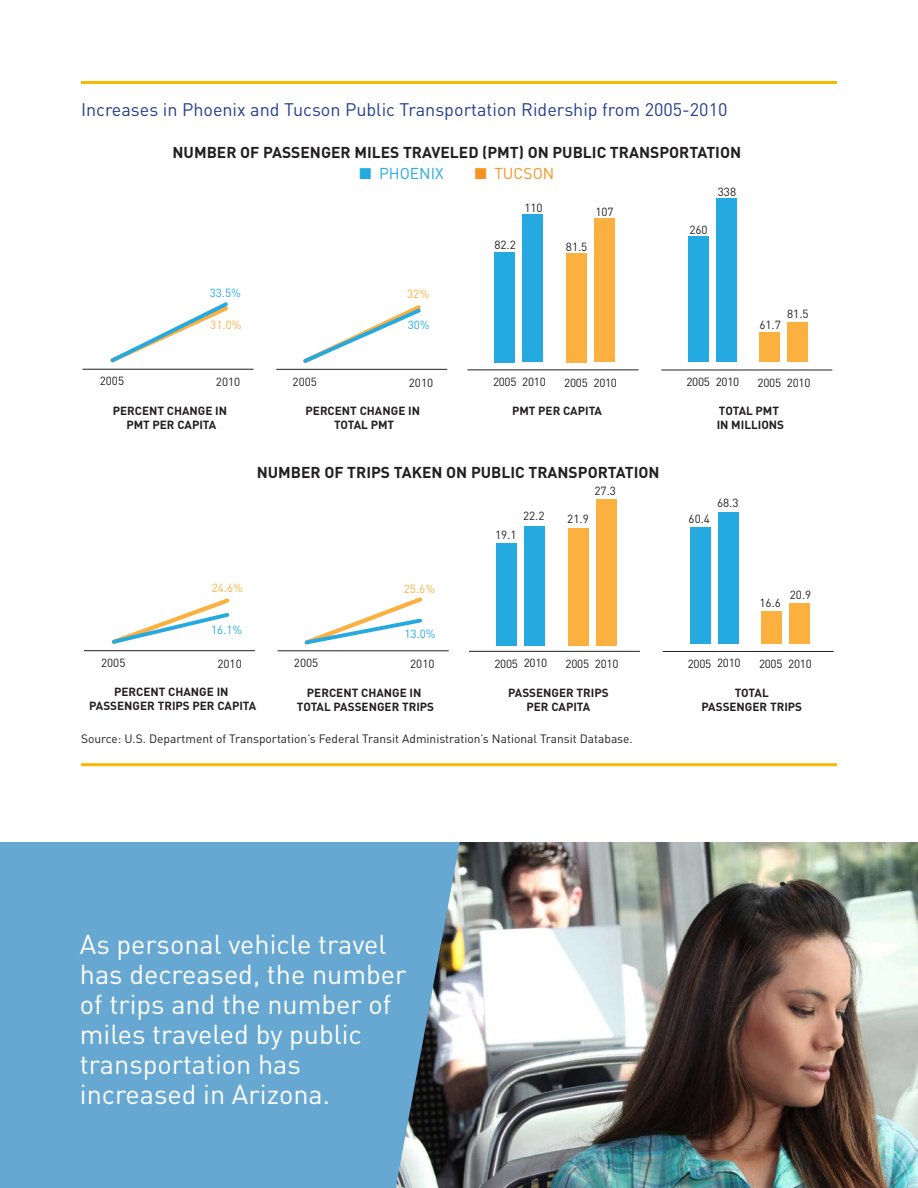
<style>
.page{position:relative;width:918px;height:1188px;background:#fff}
.page>*{position:absolute;margin:0;border:0;box-sizing:border-box;transform-origin:0 0}
.RTF{font:27px/30px "DIN";color:#fff}
.A_Head{font:18px "DIN";color:#253f8e}
.t1{font:700 15.6px "DIN";color:#231f20}
.t2{font:15.6px "DIN";color:#24aae1}
.t3{font:15.6px "DIN";color:#f7931d}
.t4{font:12px "DIN";color:#231f20}
.t5{font:700 11.7px/14.1px "DIN";color:#231f20;text-align:center}
.t6{font:11.7px "DIN";letter-spacing:-.025em;color:#231f20}
.t7{font:11.7px "DIN";color:#24aae1}
.t8{font:11.7px "DIN";color:#fbb03f}
</style>
<div class="page">
<svg style="left:110px;top:302px;width:118px;height:61px"></svg>
<svg style="left:303px;top:305px;width:118px;height:58px"></svg>
<div style="left:716px;top:198px;width:20px;height:164px;background:#24aae1"></div>
<div style="left:787px;top:322px;width:21px;height:40px;background:#fbb03f"></div>
<div style="left:688px;top:236px;width:20px;height:126px;background:#24aae1"></div>
<div style="left:759px;top:332px;width:21px;height:30px;background:#fbb03f"></div>
<div style="left:523px;top:215px;width:20px;height:147px;background:#24aae1"></div>
<div style="left:594px;top:219px;width:20px;height:143px;background:#fbb03f"></div>
<div style="left:494px;top:252px;width:21px;height:110px;background:#24aae1"></div>
<div style="left:566px;top:253px;width:20px;height:109px;background:#fbb03f"></div>
<hr style="left:83px;top:369px;width:171px;height:1px;background:#231f20">
<hr style="left:276px;top:369px;width:171px;height:1px;background:#231f20">
<hr style="left:468px;top:369px;width:171px;height:1px;background:#231f20">
<hr style="left:661px;top:370px;width:171px;height:1px;background:#231f20">
<svg style="left:111px;top:598px;width:119px;height:46px"></svg>
<svg style="left:304px;top:597px;width:119px;height:48px"></svg>
<div style="left:718px;top:512px;width:20px;height:131px;background:#24aae1"></div>
<div style="left:789px;top:603px;width:21px;height:40px;background:#fbb03f"></div>
<div style="left:690px;top:527px;width:20px;height:116px;background:#24aae1"></div>
<div style="left:761px;top:611px;width:21px;height:32px;background:#fbb03f"></div>
<div style="left:525px;top:527px;width:20px;height:119px;background:#24aae1"></div>
<div style="left:596px;top:500px;width:20px;height:146px;background:#fbb03f"></div>
<div style="left:496px;top:544px;width:21px;height:102px;background:#24aae1"></div>
<div style="left:568px;top:528px;width:20px;height:118px;background:#fbb03f"></div>
<hr style="left:84px;top:650px;width:171px;height:1px;background:#231f20">
<hr style="left:278px;top:650px;width:171px;height:1px;background:#231f20">
<hr style="left:469px;top:651px;width:171px;height:1px;background:#231f20">
<hr style="left:663px;top:651px;width:171px;height:1px;background:#231f20">
<hr style="left:81px;top:81px;width:756px;height:3px;background:#f2bb00">
<hr style="left:81px;top:763px;width:756px;height:3px;background:#f2bb00">
<div style="left:0;top:842px;width:918px;height:346px;background:#67a8d2"></div>
<img style="left:396px;top:842px;width:522px;height:346px">
<p class="A_Head" style="left:81px;top:98px;width:648px">Increases in Phoenix and Tucson Public Transportation Ridership from 2005-2010</p>
<p class="t1" style="left:173px;top:142px;width:570px">NUMBER OF PASSENGER MILES TRAVELED (PMT) ON PUBLIC TRANSPORTATION</p>
<p class="t2" style="left:359px;top:164px;width:86px">■ PHOENIX</p>
<p class="t3" style="left:475px;top:164px;width:81px">■ TUCSON</p>
<p class="t7" style="left:210px;top:286px;width:33px">33.5%</p>
<p class="t8" style="left:210px;top:317px;width:33px">31.0%</p>
<p class="t8" style="left:407px;top:287px;width:23px">32%</p>
<p class="t7" style="left:408px;top:318px;width:23px">30%</p>
<p class="t6" style="left:524px;top:200px;width:20px">110</p>
<p class="t6" style="left:494px;top:238px;width:23px">82.2</p>
<p class="t6" style="left:595px;top:205px;width:20px">107</p>
<p class="t6" style="left:566px;top:239px;width:23px">81.5</p>
<p class="t6" style="left:100px;top:374px;width:26px">2005</p>
<p class="t6" style="left:216px;top:375px;width:26px">2010</p>
<p class="t5" style="left:113px;top:403px;width:116px">PERCENT CHANGE IN<br>PMT PER CAPITA</p>
<p class="t6" style="left:293px;top:374px;width:26px">2005</p>
<p class="t6" style="left:409px;top:375px;width:26px">2010</p>
<p class="t5" style="left:306px;top:403px;width:116px">PERCENT CHANGE IN<br>TOTAL PMT</p>
<p class="t6" style="left:493px;top:375px;width:54px">2005 2010</p>
<p class="t6" style="left:564px;top:375px;width:54px">2005 2010</p>
<p class="t5" style="left:512px;top:403px;width:91px">PMT PER CAPITA</p>
<p class="t1" style="left:257px;top:462px;width:404px">NUMBER OF TRIPS TAKEN ON PUBLIC TRANSPORTATION</p>
<p class="t6" style="left:595px;top:484px;width:23px">27.3</p>
<p class="t6" style="left:495px;top:528px;width:23px">19.1</p>
<p class="t6" style="left:523px;top:509px;width:23px">22.2</p>
<p class="t6" style="left:567px;top:512px;width:23px">21.9</p>
<p class="t8" style="left:212px;top:581px;width:33px">24.6%</p>
<p class="t7" style="left:211px;top:622px;width:33px">16.1%</p>
<p class="t6" style="left:101px;top:655px;width:26px">2005</p>
<p class="t6" style="left:217px;top:656px;width:26px">2010</p>
<p class="t8" style="left:404px;top:582px;width:33px">25.6%</p>
<p class="t7" style="left:405px;top:626px;width:33px">13.0%</p>
<p class="t6" style="left:294px;top:656px;width:26px">2005</p>
<p class="t6" style="left:410px;top:657px;width:26px">2010</p>
<p class="t6" style="left:494px;top:656px;width:54px">2005 2010</p>
<p class="t6" style="left:566px;top:657px;width:54px">2005 2010</p>
<p class="t5" style="left:89px;top:684px;width:169px">PERCENT CHANGE IN<br>PASSENGER TRIPS PER CAPITA</p>
<p class="t5" style="left:297px;top:685px;width:139px">PERCENT CHANGE IN<br>TOTAL PASSENGER TRIPS</p>
<p class="t5" style="left:508px;top:685px;width:102px">PASSENGER TRIPS<br>PER CAPITA</p>
<p class="t4" style="left:81px;top:731px;width:551px">Source: U.S. Department of Transportation’s Federal Transit Administration’s National Transit Database.</p>
<p class="t6" style="left:718px;top:184px;width:20px">338</p>
<p class="t6" style="left:689px;top:222px;width:20px">260</p>
<p class="t6" style="left:686px;top:375px;width:54px">2005 2010</p>
<p class="t6" style="left:787px;top:306px;width:23px">81.5</p>
<p class="t6" style="left:759px;top:317px;width:23px">61.7</p>
<p class="t6" style="left:758px;top:375px;width:54px">2005 2010</p>
<p class="t5" style="left:717px;top:403px;width:69px;text-align:left">TOTAL PMT<br>IN MILLIONS</p>
<p class="t6" style="left:689px;top:512px;width:23px">60.4</p>
<p class="t6" style="left:717px;top:496px;width:23px">68.3</p>
<p class="t6" style="left:759px;top:595px;width:23px">16.6</p>
<p class="t6" style="left:790px;top:588px;width:23px">20.9</p>
<p class="t6" style="left:688px;top:656px;width:54px">2005 2010</p>
<p class="t6" style="left:759px;top:657px;width:54px">2005 2010</p>
<p class="t5" style="left:702px;top:685px;width:102px">TOTAL<br>PASSENGER TRIPS</p>
<p class="RTF" style="left:80px;top:929px;width:328px">As personal vehicle travel has decreased, the number of trips and the number of miles traveled by public transportation has increased in Arizona.</p>
</div>
